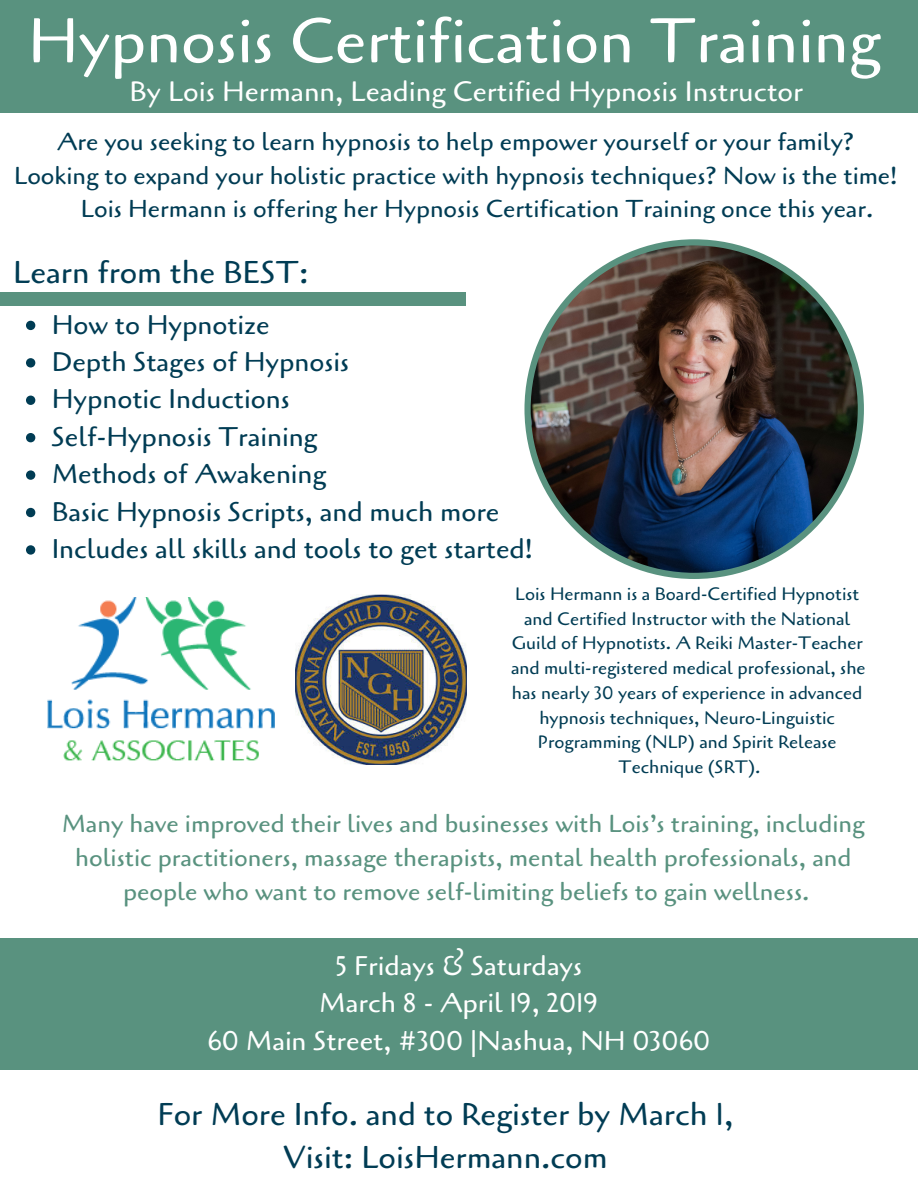
<style>
.page{position:relative;width:918px;height:1188px;background:#fff}
.page>*{position:absolute;margin:0;border:0;box-sizing:border-box;transform-origin:0 0}
.t1{font:63px "Cagliostro";color:#fff}
.t2{font:31.5px/43.8px "Cagliostro";color:#003c54;text-align:center}
.t3{font:28.05px "Cagliostro";color:#fff}
.t4{font:27px/37.5px "Cagliostro";color:#003c54}
.t5{font:27px/37.2px "Cagliostro";color:#fff;text-align:center}
.t6{font:24.6px/33.9px "Cagliostro";color:#59927f;text-align:center}
.t7{font:24.45px "Cagliostro";color:#003c54}
.t8{font:18px/24.8px "Cagliostro";color:#003c54;text-align:center}
</style>
<div class="page">
<div style="left:0;top:0;width:918px;height:113px;background:#59927f"></div>
<svg style="left:26px;top:321px;width:9px;height:9px"></svg>
<svg style="left:26px;top:358px;width:9px;height:10px"></svg>
<svg style="left:26px;top:396px;width:9px;height:9px"></svg>
<svg style="left:26px;top:433px;width:9px;height:9px"></svg>
<svg style="left:26px;top:470px;width:9px;height:10px"></svg>
<svg style="left:26px;top:508px;width:9px;height:9px"></svg>
<svg style="left:26px;top:545px;width:9px;height:10px"></svg>
<div style="left:0;top:938px;width:918px;height:132px;background:#59927f"></div>
<img style="left:47px;top:597px;width:227px;height:164px">
<img style="left:524px;top:239px;width:340px;height:340px">
<img style="left:296px;top:594px;width:171px;height:171px">
<div style="left:0;top:292px;width:466px;height:14px;background:#59927f"></div>
<h1 class="t1" style="left:28px;top:-1px;width:854px">Hypnosis Certification Training</h1>
<h3 class="t3" style="left:130px;top:73px;width:675px">By Lois Hermann, Leading Certified Hypnosis Instructor</h3>
<h3 class="t7" style="left:57px;top:125px;width:799px">Are you seeking to learn hypnosis to help empower yourself or your family?</h3>
<h3 class="t7" style="left:14px;top:159px;width:885px">Looking to expand your holistic practice with hypnosis techniques? Now is the time!</h3>
<h3 class="t7" style="left:81px;top:193px;width:794px">Lois Hermann is offering her Hypnosis Certification Training once this year.</h3>
<h2 class="t2" style="left:13px;top:251px;width:297px">Learn from the BEST:</h2>
<h3 class="t4" style="left:52px;top:306px;width:483px">How to Hypnotize<br>Depth Stages of Hypnosis<br>Hypnotic Inductions<br>Self-Hypnosis Training<br>Methods of Awakening<br>Basic Hypnosis Scripts, and much more<br>Includes all skills and tools to get started!</h3>
<p class="t8" style="left:511px;top:582px;width:356px">Lois Hermann is a Board-Certified Hypnotist and Certified Instructor with the National Guild of Hypnotists. A Reiki Master-Teacher and multi-registered medical professional, she has nearly 30 years of experience in advanced hypnosis techniques, Neuro-Linguistic Programming (NLP) and Spirit Release Technique (SRT).</p>
<h3 class="t6" style="left:62px;top:807px;width:805px">Many have improved their lives and businesses with Lois’s training, including holistic practitioners, massage therapists, mental health professionals, and people who want to remove self-limiting beliefs to gain wellness.</h3>
<h3 class="t5" style="left:207px;top:948px;width:505px">5 Fridays &amp; Saturdays<br>March 8 - April 19, 2019<br>60 Main Street, #300 |Nashua, NH 03060</h3>
<h2 class="t2" style="left:157px;top:1093px;width:578px">For More Info. and to Register by March 1,<br>Visit: LoisHermann.com</h2>
</div>
